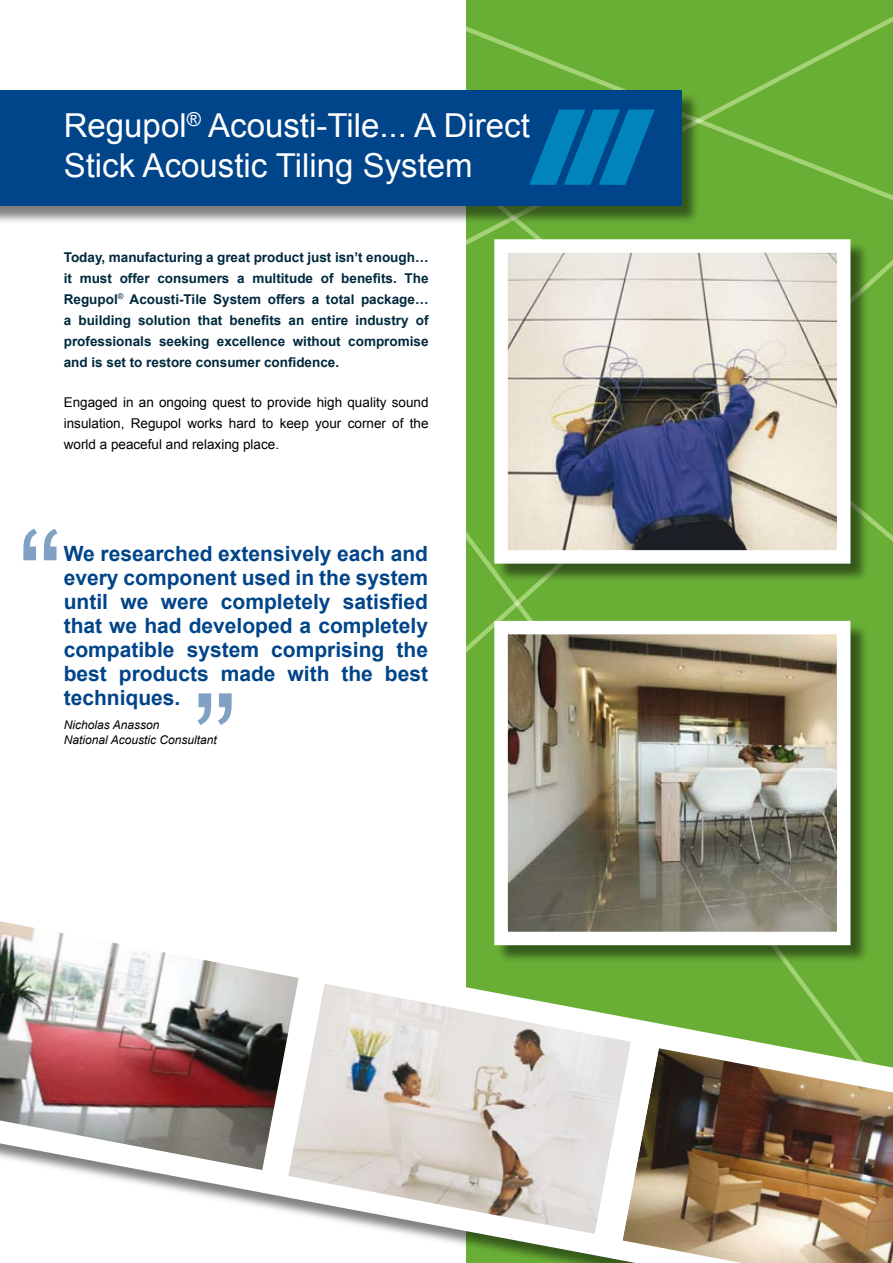
<style>
.page{position:relative;width:893px;height:1263px;background:#fff}
.page>*{position:absolute;margin:0;border:0;box-sizing:border-box;transform-origin:0 0}
.t1{font:135px "Arial";color:#004489}
.t2{font:33px/39.6px "Arial";color:#fff}
.t3{font:700 21px/24px "Arial";color:#004489;text-align:justify}
.t4{font:700 13.5px/21px "Arial";color:#00293e;text-align:justify}
.t5{font:13.5px/21px "Arial";color:#000;text-align:justify}
.t6{font:italic 12px/15px "Arial";color:#000}
</style>
<div class="page">
<div style="left:466px;top:673px;width:426px;height:222px;background:#69af36"></div>
<div style="left:466px;top:0;width:426px;height:673px;background:#69af36"></div>
<svg style="left:892px;top:0;width:1px;height:895px"></svg>
<div style="left:0;top:92px;width:701px;height:133px;background:#000;opacity:.5"></div>
<div style="left:0;top:90px;width:681px;height:116px;background:#004489"></div>
<svg style="left:69px;top:895px;width:824px;height:368px"></svg>
<img style="left:0;top:920px;width:299px;height:250px">
<img style="left:288px;top:984px;width:343px;height:250px">
<img style="left:622px;top:1048px;width:271px;height:215px">
<div style="left:496px;top:241px;width:373px;height:343px;background:#000;opacity:.5"></div>
<img style="left:509px;top:254px;width:326px;height:295px">
<div style="left:494px;top:239px;width:356px;height:325px;border:14px solid #fff"></div>
<div style="left:496px;top:622px;width:373px;height:344px;background:#000;opacity:.5"></div>
<img style="left:509px;top:636px;width:326px;height:294px">
<div style="left:494px;top:621px;width:356px;height:324px;border:14px solid #fff"></div>
<svg style="left:529px;top:110px;width:126px;height:75px"></svg>
<h2 class="t2" style="left:64px;top:106px;width:468px">Regupol<sup>®</sup> Acousti-Tile... A Direct<br>Stick Acoustic Tiling System</h2>
<p class="t4" style="left:64px;top:247px;width:366px">Today, manufacturing a great product just isn’t enough… it must offer consumers a multitude of benefits. The Regupol<sup>®</sup> Acousti-Tile System offers a total package… a building solution that benefits an entire industry of professionals seeking excellence without compromise and is set to restore consumer confidence.</p>
<p class="t5" style="left:64px;top:392px;width:366px">Engaged in an ongoing quest to provide high quality sound insulation, Regupol works hard to keep your corner of the world a peaceful and relaxing place.</p>
<h1 class="t1" style="left:18px;top:504px;width:46px">“</h1>
<h3 class="t3" style="left:64px;top:541px;width:366px">We researched extensively each and every component used in the system until we were completely satisfied that we had developed a completely compatible system comprising the best products made with the best techniques.</h3>
<h1 class="t1" style="left:237px;top:750px;width:46px;rotate:-180deg">“</h1>
<p class="t6" style="left:64px;top:717px;width:154px">Nicholas Anasson<br>National Acoustic Consultant</p>
</div>
